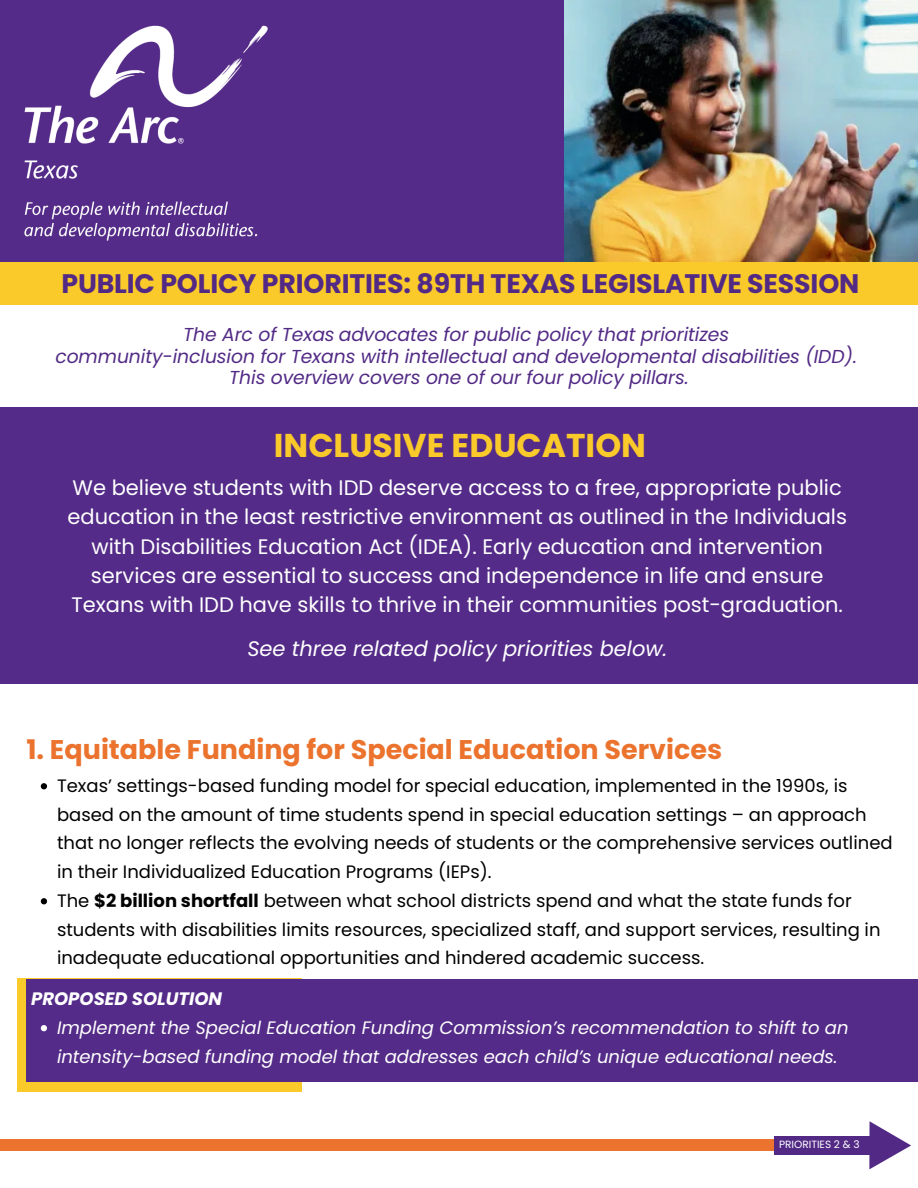
<style>
.page{position:relative;width:918px;height:1188px;background:#fff}
.page>*{position:absolute;margin:0;border:0;box-sizing:border-box;transform-origin:0 0}
.t1{font:700 33px "Poppins";color:#fac92a}
.t2{font:700 27px "Poppins";color:#eb732e}
.t3{font:700 26.85px "Poppins";letter-spacing:-.005em;color:#522a86}
.t4{font:21px/29.4px "Poppins";color:#fff;text-align:center}
.t5{font:italic 21px "Poppins";color:#fff}
.t6{font:italic 18.75px/21.3px "Poppins";letter-spacing:-.005em;color:#522a86;text-align:center}
.t7{font:18px/28.8px "Poppins";color:#000}
.t8{font:italic 18px/28.8px "Poppins";color:#fff}
.t9{font:italic 700 18px "Poppins";color:#fff}
.t10{font:10.5px "Poppins";color:#fff}
.s1{font-weight:700}
</style>
<div class="page">
<div style="left:0;top:0;width:918px;height:263px;background:#542b88"></div>
<img style="left:565px;top:0;width:353px;height:263px">
<div style="left:0;top:263px;width:918px;height:42px;background:#fac92a"></div>
<img style="left:0;top:25px;width:301px;height:238px">
<div style="left:0;top:407px;width:918px;height:277px;background:#542b88"></div>
<div style="left:0;top:1140px;width:880px;height:11px;background:#eb732e"></div>
<div style="left:775px;top:1136px;width:95px;height:19px;background:#522a86"></div>
<svg style="left:869px;top:1121px;width:42px;height:48px"></svg>
<div style="left:17px;top:979px;width:284px;height:113px;background:#fac92a"></div>
<div style="left:26px;top:979px;width:892px;height:103px;background:#542b88"></div>
<svg style="left:41px;top:783px;width:6px;height:6px"></svg>
<svg style="left:41px;top:898px;width:6px;height:6px"></svg>
<svg style="left:41px;top:1025px;width:6px;height:6px"></svg>
<h3 class="t3" style="left:61px;top:268px;width:799px">PUBLIC POLICY PRIORITIES: 89TH TEXAS LEGISLATIVE SESSION</h3>
<p class="t6" style="left:55px;top:324px;width:803px">The Arc of Texas advocates for public policy that prioritizes<br>community-inclusion for Texans with intellectual and developmental disabilities (IDD).<br>This overview covers one of our four policy pillars.</p>
<h1 class="t1" style="left:274px;top:426px;width:374px">INCLUSIVE EDUCATION</h1>
<p class="t4" style="left:68px;top:473px;width:781px">We believe students with IDD deserve access to a free, appropriate public education in the least restrictive environment as outlined in the Individuals with Disabilities Education Act (IDEA). Early education and intervention services are essential to success and independence in life and ensure Texans with IDD have skills to thrive in their communities post-graduation.</p>
<p class="t5" style="left:247px;top:637px;width:421px">See three related policy priorities below.</p>
<h2 class="t2" style="left:26px;top:734px;width:697px">1. Equitable Funding for Special Education Services</h2>
<p class="t7" style="left:57px;top:771px;width:837px">Texas’ settings-based funding model for special education, implemented in the 1990s, is based on the amount of time students spend in special education settings – an approach that no longer reflects the evolving needs of students or the comprehensive services outlined in their Individualized Education Programs (IEPs).<br>The <span class="s1">$2 billion shortfall</span> between what school districts spend and what the state funds for students with disabilities limits resources, specialized staff, and support services, resulting in inadequate educational opportunities and hindered academic success.</p>
<p class="t9" style="left:31px;top:988px;width:192px">PROPOSED SOLUTION</p>
<p class="t8" style="left:57px;top:1013px;width:793px">Implement the Special Education Funding Commission’s recommendation to shift to an intensity-based funding model that addresses each child’s unique educational needs.</p>
<p class="t10" style="left:779px;top:1138px;width:82px">PRIORITIES 2 &amp; 3</p>
</div>
